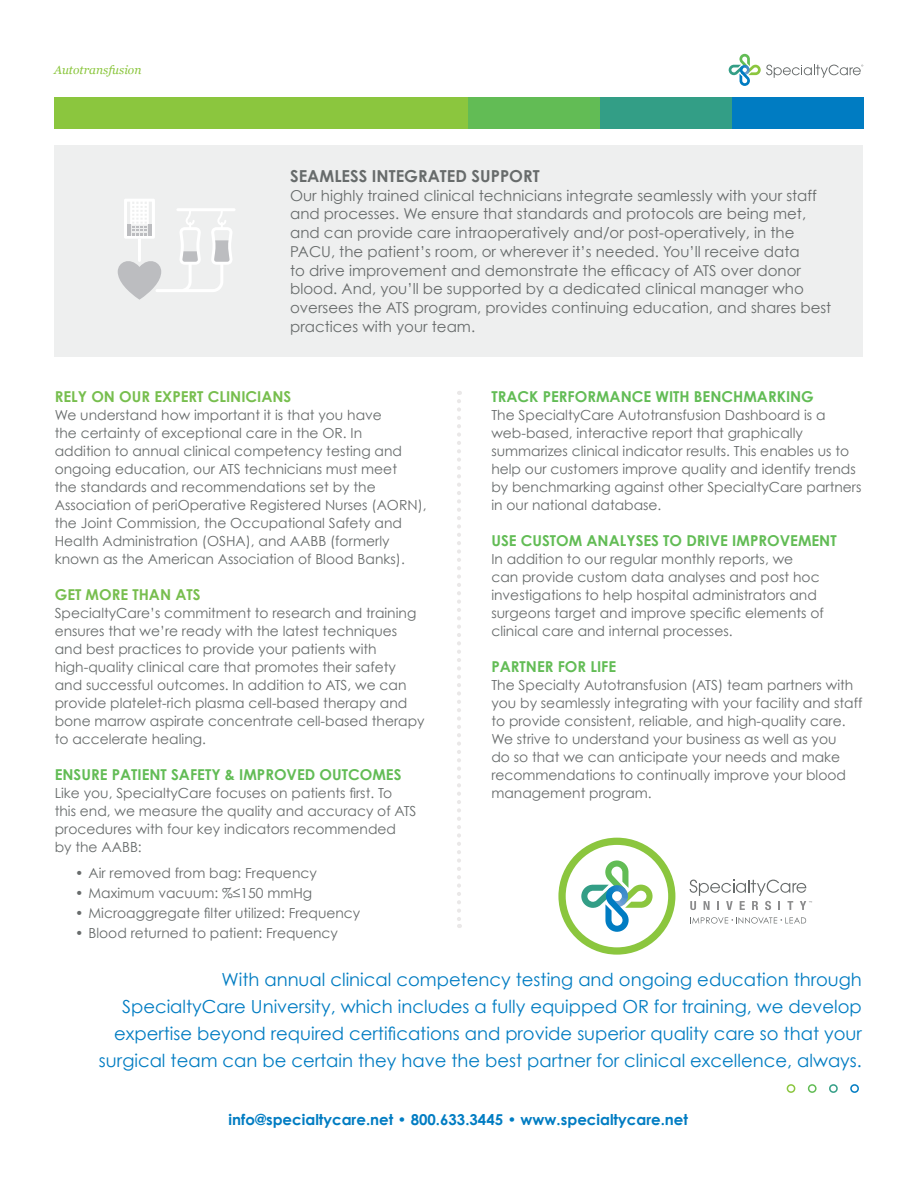
<style>
.page{position:relative;width:918px;height:1188px;background:#fff}
.page>*{position:absolute;margin:0;border:0;box-sizing:border-box;transform-origin:0 0}
.SUBHEAD{font:18px/27px "Century Gothic";color:#007cc2;text-align:right}
.t1{font:700 16.5px "Century Gothic";color:#676b6b}
.t2{font:15px/18.8px "Century Gothic";color:#676b6b}
.subhead_2{font:700 15px "Century Gothic";color:#62bc55}
.t3{font:700 15px "Century Gothic";color:#007cc2}
.subhead_2-2{font:700 15px "Century Gothic";color:#77be4e}
.body_copy{font:13.8px/18px "Century Gothic";color:#676b6b}
.subhead_2-3{font:13.8px/18px "Century Gothic";color:#676b6b}
.t4{font:italic 12px "Georgia";color:#8bc63e}
.s1{font-weight:400}
</style>
<div class="page">
<div style="left:55px;top:145px;width:808px;height:211px;background:#eeefef"></div>
<div style="left:732px;top:97px;width:132px;height:31px;background:#007cc2"></div>
<div style="left:600px;top:97px;width:132px;height:31px;background:#339e86"></div>
<div style="left:468px;top:97px;width:132px;height:31px;background:#62bc55"></div>
<div style="left:54px;top:97px;width:414px;height:31px;background:#8bc63e"></div>
<svg style="left:457px;top:401px;width:4px;height:527px"></svg>
<svg style="left:786px;top:1084px;width:10px;height:9px"></svg>
<svg style="left:807px;top:1084px;width:10px;height:9px"></svg>
<svg style="left:829px;top:1084px;width:9px;height:9px"></svg>
<svg style="left:850px;top:1084px;width:9px;height:9px"></svg>
<svg style="left:118px;top:199px;width:117px;height:101px"></svg>
<svg style="left:558px;top:838px;width:117px;height:117px"></svg>
<svg style="left:690px;top:880px;width:122px;height:30px"></svg>
<svg style="left:690px;top:917px;width:116px;height:7px"></svg>
<svg style="left:729px;top:54px;width:134px;height:32px"></svg>
<p class="t4" style="left:54px;top:62px;width:89px">Autotransfusion</p>
<p class="t1" style="left:290px;top:165px;width:251px">SEAMLESS INTEGRATED SUPPORT</p>
<p class="t2" style="left:290px;top:186px;width:543px">Our highly trained clinical technicians integrate seamlessly with your staff and processes. We ensure that standards and protocols are being met, and can provide care intraoperatively and/or post-operatively, in the PACU, the patient’s room, or wherever it’s needed. You’ll receive data<br>to drive improvement and demonstrate the efficacy of ATS over donor blood. And, you’ll be supported by a dedicated clinical manager who oversees the ATS program, provides continuing education, and shares best practices with your team.</p>
<p class="subhead_2-2" style="left:55px;top:387px;width:238px">RELY ON OUR EXPERT CLINICIANS</p>
<p class="body_copy" style="left:55px;top:406px;width:373px">We understand how important it is that you have<br>the certainty of exceptional care in the OR. In<br>addition to annual clinical competency testing and ongoing education, our ATS technicians must meet<br>the standards and recommendations set by the Association of periOperative Registered Nurses (AORN), the Joint Commission, the Occupational Safety and Health Administration (OSHA), and AABB (formerly known as the American Association of Blood Banks).</p>
<p class="subhead_2-2" style="left:55px;top:585px;width:147px">GET MORE THAN ATS</p>
<p class="body_copy" style="left:55px;top:604px;width:371px">SpecialtyCare’s commitment to research and training ensures that we’re ready with the latest techniques and best practices to provide your patients with high-quality clinical care that promotes their safety and successful outcomes. In addition to ATS, we can provide platelet-rich plasma cell-based therapy and bone marrow aspirate concentrate cell-based therapy to accelerate healing.</p>
<p class="subhead_2" style="left:55px;top:765px;width:348px">ENSURE PATIENT SAFETY &amp; IMPROVED OUTCOMES</p>
<p class="subhead_2-3" style="left:55px;top:784px;width:363px">Like you, SpecialtyCare focuses on patients first. To this end, we measure the quality and accuracy of ATS procedures with four key indicators recommended<br>by the AABB:</p>
<p class="body_copy" style="left:75px;top:863px;width:243px">• Air removed from bag: Frequency</p>
<p class="body_copy" style="left:75px;top:884px;width:239px">• Maximum vacuum: %≤150 mmHg</p>
<p class="body_copy" style="left:75px;top:904px;width:287px">• Microaggregate filter utilized: Frequency</p>
<p class="body_copy" style="left:75px;top:924px;width:264px">• Blood returned to patient: Frequency</p>
<p class="SUBHEAD" style="left:99px;top:966px;width:764px">With annual clinical competency testing and ongoing education through SpecialtyCare University, which includes a fully equipped OR for training, we develop expertise beyond required certifications and provide superior quality care so that your surgical team can be certain they have the best partner for clinical excellence, always.</p>
<p class="subhead_2" style="left:491px;top:387px;width:324px">TRACK PERFORMANCE WITH BENCHMARKING</p>
<p class="body_copy" style="left:491px;top:406px;width:372px">The SpecialtyCare Autotransfusion Dashboard is a web-based, interactive report that graphically summarizes clinical indicator results. This enables us to help our customers improve quality and identify trends by benchmarking against other SpecialtyCare partners in our national database.</p>
<p class="subhead_2" style="left:491px;top:531px;width:347px">USE CUSTOM ANALYSES TO DRIVE IMPROVEMENT</p>
<p class="body_copy" style="left:491px;top:550px;width:334px">In addition to our regular monthly reports, we<br>can provide custom data analyses and post hoc investigations to help hospital administrators and surgeons target and improve specific elements of clinical care and internal processes.</p>
<p class="subhead_2" style="left:491px;top:657px;width:126px">PARTNER FOR LIFE</p>
<p class="subhead_2-3" style="left:491px;top:676px;width:373px">The Specialty Autotransfusion (ATS) team partners with you by seamlessly integrating with your facility and staff to provide consistent, reliable, and high-quality care.<br>We strive to understand your business as well as you<br>do so that we can anticipate your needs and make recommendations to continually improve your blood management program.</p>
<p class="t3" style="left:229px;top:1110px;width:461px">info@specialtycare.net <span class="s1">•</span> 800.633.3445 <span class="s1">•</span> www.specialtycare.net</p>
</div>
